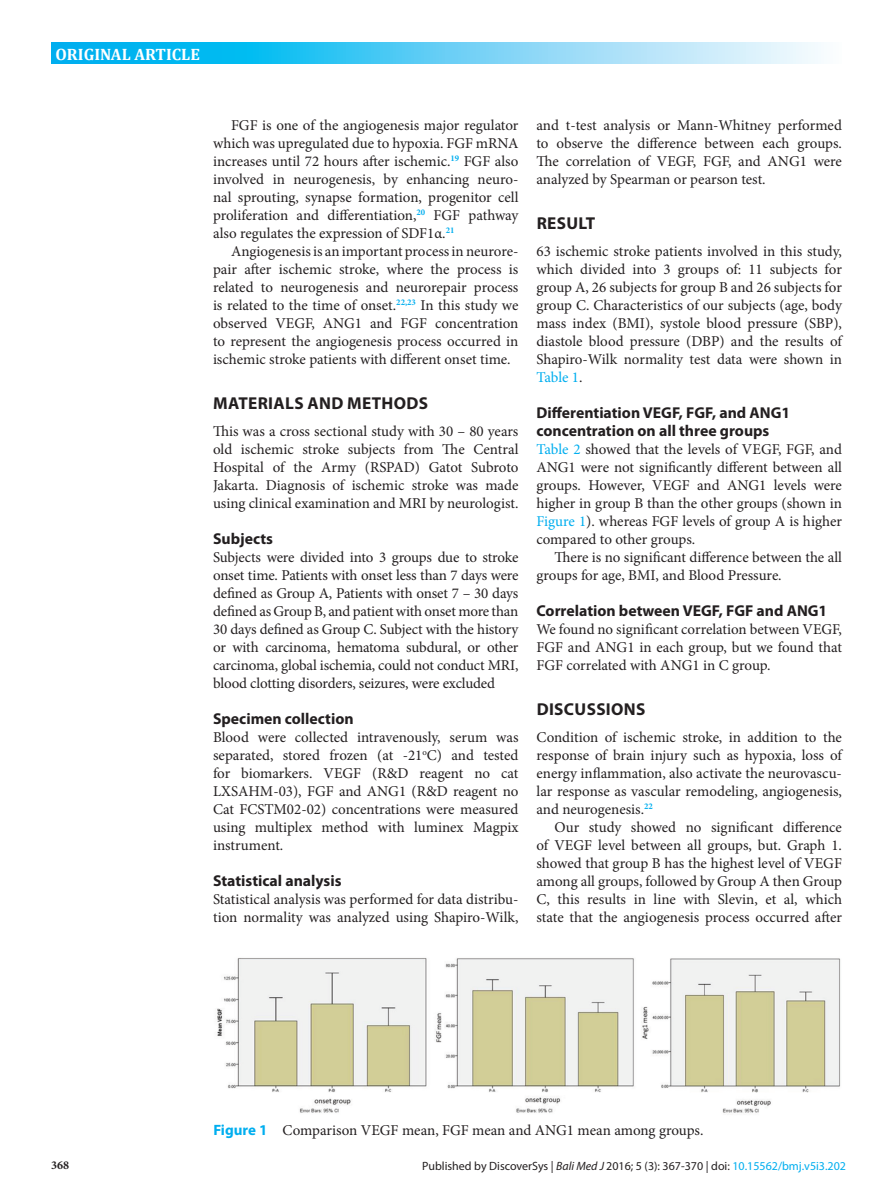
<style>
.page{position:relative;width:893px;height:1191px;background:#fff}
.page>*{position:absolute;margin:0;border:0;box-sizing:border-box;transform-origin:0 0}
.t1{font:700 17.25px "Myriad Pro";letter-spacing:.02em;color:#231f20}
.t2{font:700 16.5px "Cambria";color:#fff}
.t3{font:700 15.75px/18px "Myriad Pro";color:#231f20}
.t4{font:15px/18px "Minion Pro";letter-spacing:-.005em;color:#231f20;text-align:justify}
.t5{font:12px "Myriad Pro";color:#231f20}
.t6{font:700 12px "Minion Pro";color:#231f20}
.s1{color:#00aeef}
.s2{font-family:"Myriad Pro";font-weight:700;color:#00aeef}
.s3{font-style:italic}
</style>
<div class="page">
<svg style="left:51px;top:43px;width:770px;height:21px"></svg>
<img style="left:217px;top:958px;width:624px;height:155px">
<p class="t2" style="left:56px;top:42px;width:146px">ORIGINAL ARTICLE</p>
<p class="t4" style="left:213px;top:116px;width:307px;text-indent:18px">FGF is one of the angiogenesis major regulator which was upregulated due to hypoxia. FGF mRNA increases until 72 hours after ischemic.<sup>19</sup> FGF also involved in neurogenesis, by enhancing neuro&shy;nal sprouting, synapse formation, progenitor cell proliferation and differentiation,<sup>20</sup> FGF pathway also regulates the expression of SDF1α.<sup>21</sup></p>
<p class="t4" style="left:213px;top:242px;width:307px;text-indent:18px">Angiogenesis is an important process in neurore&shy;pair after ischemic stroke, where the process is related to neurogenesis and neurorepair process is related to the time of onset.<sup>22,23</sup> In this study we observed VEGF, ANG1 and FGF concentration to represent the angiogenesis process occurred in ischemic stroke patients with different onset time.</p>
<p class="t1" style="left:213px;top:393px;width:217px">MATERIALS AND METHODS</p>
<p class="t4" style="left:213px;top:422px;width:307px">This was a cross sectional study with 30 – 80 years old ischemic stroke subjects from The Central Hospital of the Army (RSPAD) Gatot Subroto Jakarta. Diagnosis of ischemic stroke was made using clinical examination and MRI by neurologist.</p>
<p class="t3" style="left:213px;top:529px;width:61px">Subjects</p>
<p class="t4" style="left:213px;top:548px;width:307px">Subjects were divided into 3 groups due to stroke onset time. Patients with onset less than 7 days were defined as Group A, Patients with onset 7 – 30 days defined as Group B, and patient with onset more than 30 days defined as Group C. Subject with the history or with carcinoma, hematoma subdural, or other carcinoma, global ischemia, could not conduct MRI, blood clotting disorders, seizures, were excluded</p>
<p class="t3" style="left:213px;top:709px;width:142px">Specimen collection</p>
<p class="t4" style="left:213px;top:728px;width:307px">Blood were collected intravenously, serum was separated, stored frozen (at -21<sup>o</sup>C) and tested for biomarkers. VEGF (R&amp;D reagent no cat LXSAHM-03), FGF and ANG1 (R&amp;D reagent no Cat FCSTM02-02) concentrations were measured using multiplex method with luminex Magpix instrument.</p>
<p class="t3" style="left:213px;top:871px;width:130px">Statistical analysis</p>
<p class="t4" style="left:213px;top:890px;width:307px">Statistical analysis was performed for data distribu&shy;tion normality was analyzed using Shapiro-Wilk,</p>
<p class="t4" style="left:536px;top:116px;width:307px">and t-test analysis or Mann-Whitney performed to observe the difference between each groups.<br>The correlation of VEGF, FGF, and ANG1 were analyzed by Spearman or pearson test.</p>
<p class="t1" style="left:537px;top:213px;width:60px">RESULT</p>
<p class="t4" style="left:536px;top:242px;width:307px">63 ischemic stroke patients involved in this study, which divided into 3 groups of: 11 subjects for group A, 26 subjects for group B and 26 subjects for group C. Characteristics of our subjects (age, body mass index (BMI), systole blood pressure (SBP), diastole blood pressure (DBP) and the results of Shapiro-Wilk normality test data were shown in <span class="s1">Table 1</span>.</p>
<p class="t3" style="left:536px;top:403px;width:255px">Differentiation VEGF, FGF, and ANG1 concentration on all three groups</p>
<p class="t4" style="left:536px;top:440px;width:307px"><span class="s1">Table 2</span> showed that the levels of VEGF, FGF, and ANG1 were not significantly different between all groups. However, VEGF and ANG1 levels were higher in group B than the other groups (shown in <span class="s1">Figure 1</span>). whereas FGF levels of group A is higher compared to other groups.</p>
<p class="t4" style="left:536px;top:548px;width:307px;text-indent:18px">There is no significant difference between the all groups for age, BMI, and Blood Pressure.</p>
<p class="t3" style="left:536px;top:601px;width:292px">Correlation between VEGF, FGF and ANG1</p>
<p class="t4" style="left:536px;top:620px;width:307px">We found no significant correlation between VEGF, FGF and ANG1 in each group, but we found that FGF correlated with ANG1 in C group.</p>
<p class="t1" style="left:537px;top:699px;width:110px">DISCUSSIONS</p>
<p class="t4" style="left:536px;top:728px;width:307px">Condition of ischemic stroke, in addition to the response of brain injury such as hypoxia, loss of energy inflammation, also activate the neurovascu&shy;lar response as vascular remodeling, angiogenesis, and neurogenesis.<sup>22</sup></p>
<p class="t4" style="left:536px;top:818px;width:307px;text-indent:18px">Our study showed no significant difference of VEGF level between all groups, but. Graph 1. showed that group B has the highest level of VEGF among all groups, followed by Group A then Group C, this results in line with Slevin, et al, which state that the angiogenesis process occurred after</p>
<p class="t4" style="left:213px;top:1121px;width:492px"><span class="s2">Figure 1</span> Comparison VEGF mean, FGF mean and ANG1 mean among groups.</p>
<p class="t6" style="left:51px;top:1157px;width:19px">368</p>
<p class="t5" style="left:422px;top:1159px;width:425px">Published by DiscoverSys | <span class="s3">Bali Med J</span> 2016; 5 (3): 367-370 | doi: <span class="s1">10.15562/bmj.v5i3.202</span></p>
</div>
